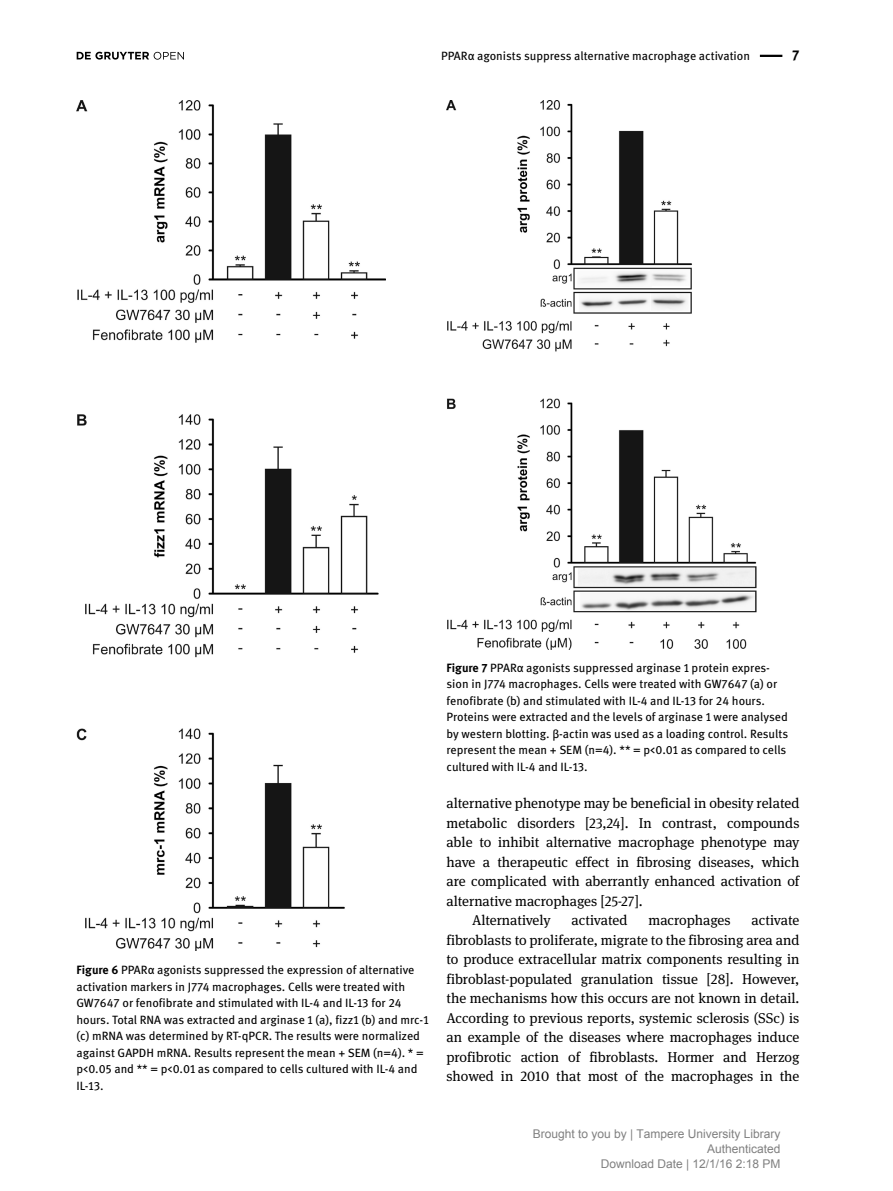
<style>
.page{position:relative;width:893px;height:1191px;background:#fff}
.page>*{position:absolute;margin:0;border:0;box-sizing:border-box;transform-origin:0 0}
.t1{font:14.25px/19.5px "DG Meta Serif Science";color:#000;text-align:justify}
.t2{font:700 14.25px "DG Meta Science";color:#000}
.t3{font:12px/16.5px "DG Meta Science";color:#000}
.t4{font:12px/15px "Arial";color:#808080;text-align:right}
.s1{font-weight:700}
</style>
<div class="page">
<svg style="left:77px;top:52px;width:107px;height:8px"></svg>
<hr style="left:760px;top:55px;width:22px;height:2px;background:#000">
<img style="left:77px;top:100px;width:309px;height:850px">
<img style="left:446px;top:100px;width:310px;height:549px">
<p class="t3" style="left:441px;top:47px;width:310px">PPARα agonists suppress alternative macrophage activation</p>
<p class="t2" style="left:792px;top:44px;width:9px">7</p>
<p class="t3" style="left:76px;top:961px;width:354px"><span class="s1">Figure 6</span> PPARα agonists suppressed the expression of alternative activation markers in J774 macrophages. Cells were treated with GW7647 or fenofibrate and stimulated with IL-4 and IL-13 for 24 hours. Total RNA was extracted and arginase 1 (a), fizz1 (b) and mrc-1 (c) mRNA was determined by RT-qPCR. The results were normalized against GAPDH mRNA. Results represent the mean + SEM (n=4). * = p&lt;0.05 and ** = p&lt;0.01 as compared to cells cultured with IL-4 and IL-13.</p>
<p class="t3" style="left:446px;top:659px;width:343px"><span class="s1">Figure 7</span> PPARα agonists suppressed arginase 1 protein expres&shy;sion in J774 macrophages. Cells were treated with GW7647 (a) or fenofibrate (b) and stimulated with IL-4 and IL-13 for 24 hours.<br>Proteins were extracted and the levels of arginase 1 were analysed by western blotting. β-actin was used as a loading control. Results represent the mean + SEM (n=4). ** = p&lt;0.01 as compared to cells cultured with IL-4 and IL-13.</p>
<p class="t1" style="left:446px;top:793px;width:354px">alternative phenotype may be beneficial in obesity related</p>
<p class="t1" style="left:446px;top:812px;width:354px">metabolic disorders [23,24]. In contrast, compounds</p>
<p class="t1" style="left:446px;top:832px;width:354px">able to inhibit alternative macrophage phenotype may</p>
<p class="t1" style="left:446px;top:851px;width:354px">have a therapeutic effect in fibrosing diseases, which</p>
<p class="t1" style="left:446px;top:871px;width:354px">are complicated with aberrantly enhanced activation of</p>
<p class="t1" style="left:446px;top:890px;width:198px">alternative macrophages [25-27].</p>
<p class="t1" style="left:472px;top:910px;width:80px">Alternatively</p>
<p class="t1" style="left:572px;top:910px;width:57px">activated</p>
<p class="t1" style="left:648px;top:910px;width:84px">macrophages</p>
<p class="t1" style="left:446px;top:910px;width:354px;text-indent:305px">activate fibroblasts to proliferate, migrate to the fibrosing area and to produce extracellular matrix components resulting in fibroblast-populated granulation tissue [28]. However, the mechanisms how this occurs are not known in detail.<br>According to previous reports, systemic sclerosis (SSc) is an example of the diseases where macrophages induce profibrotic action of fibroblasts. Hormer and Herzog showed in 2010 that most of the macrophages in the</p>
<p class="t4" style="left:533px;top:1127px;width:249px">Brought to you by | Tampere University Library<br>Authenticated<br>Download Date | 12/1/16 2:18 PM</p>
</div>
